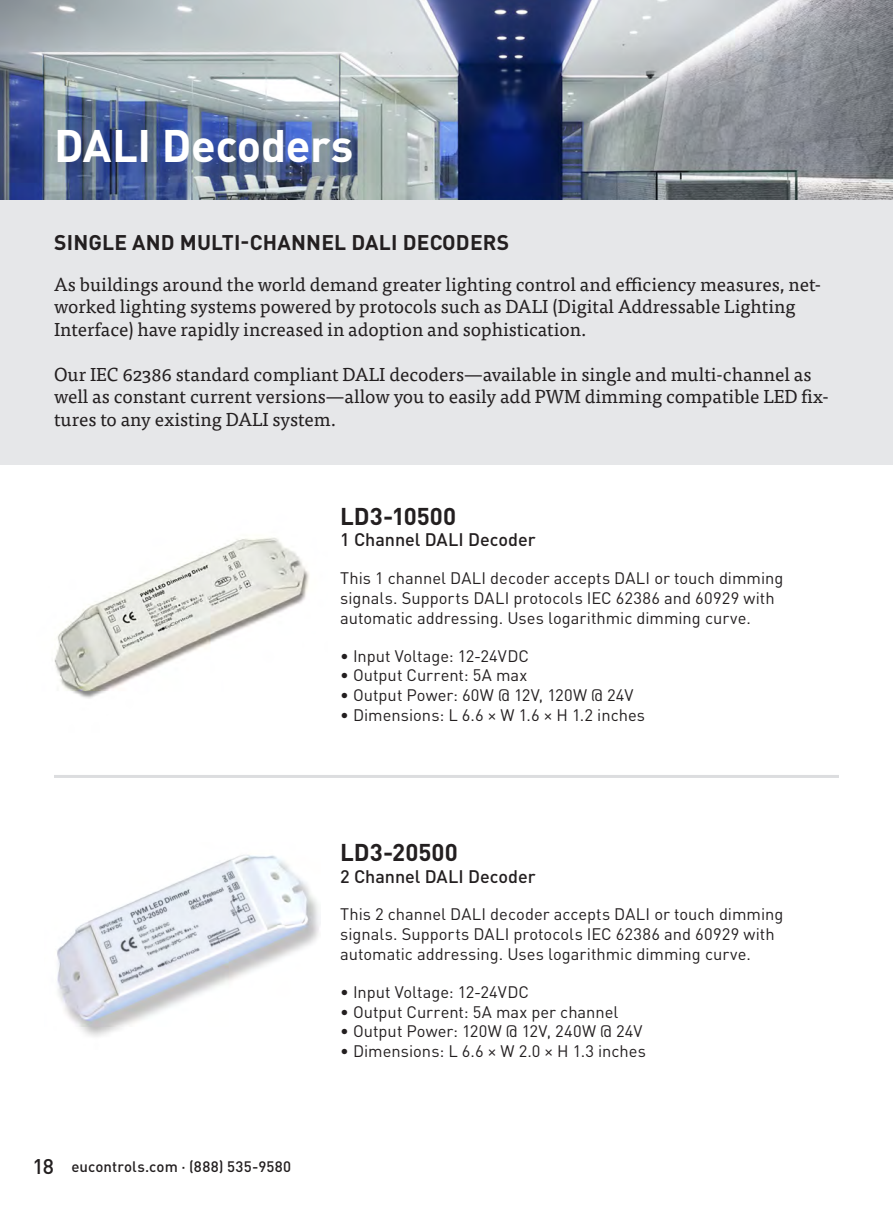
<style>
.page{position:relative;width:893px;height:1212px;background:#fff}
.page>*{position:absolute;margin:0;border:0;box-sizing:border-box;transform-origin:0 0}
.Section_Title{font:700 45px "DIN Pro";letter-spacing:-.005em;color:#fff}
.Part_Number{font:700 24px "DIN Pro";letter-spacing:.005em;color:#231f20}
.Section_Subtitle{font:700 21px "DIN Pro";letter-spacing:.01em;color:#231f20}
.Section_Description{font:18.75px/22.5px "Tisa Pro";color:#231f20}
.Part_Short_Descripti{font:500 18px "DIN Pro";letter-spacing:-.005em;color:#231f20}
.Part_Long_Descriptio{font:16.5px/19.8px "DIN Pro";color:#231f20}
.Part_Facts{font:16.5px "DIN Pro";color:#231f20}
.t1{font:500 15px "DIN Pro";letter-spacing:.005em;color:#231f20}
.s1{font-size:21px}
</style>
<div class="page">
<img style="left:0;top:0;width:893px;height:200px">
<div style="left:0;top:200px;width:893px;height:265px;background:#e6e7e9"></div>
<img style="left:54px;top:537px;width:255px;height:162px">
<img style="left:57px;top:855px;width:263px;height:182px">
<hr style="left:54px;top:775px;width:785px;height:3px;background:#dcdddf">
<p class="Section_Title" style="left:54px;top:115px;width:301px">DALI Decoders</p>
<p class="Section_Subtitle" style="left:54px;top:229px;width:457px">SINGLE AND MULTI-CHANNEL DALI DECODERS</p>
<p class="Section_Description" style="left:54px;top:272px;width:769px">As buildings around the world demand greater lighting control and efficiency measures, net&shy;worked lighting systems powered by protocols such as DALI (Digital Addressable Lighting<br>Interface) have rapidly increased in adoption and sophistication.</p>
<p class="Section_Description" style="left:54px;top:362px;width:776px">Our IEC 62386 standard compliant DALI decoders—available in single and multi-channel as well as constant current versions—allow you to easily add PWM dimming compatible LED fix&shy;tures to any existing DALI system.</p>
<p class="Part_Number" style="left:340px;top:500px;width:118px">LD3-10500</p>
<p class="Part_Short_Descripti" style="left:340px;top:527px;width:197px">1 Channel DALI Decoder</p>
<p class="Part_Long_Descriptio" style="left:340px;top:568px;width:445px">This 1 channel DALI decoder accepts DALI or touch dimming signals. Supports DALI protocols IEC 62386 and 60929 with automatic addressing. Uses logarithmic dimming curve.</p>
<p class="Part_Facts" style="left:340px;top:644px;width:190px">• Input Voltage: 12-24VDC</p>
<p class="Part_Facts" style="left:340px;top:664px;width:189px">• Output Current: 5A max</p>
<p class="Part_Facts" style="left:340px;top:684px;width:295px">• Output Power: 60W @ 12V, 120W @ 24V</p>
<p class="Part_Facts" style="left:340px;top:704px;width:306px">• Dimensions: L 6.6 × W 1.6 × H 1.2 inches</p>
<p class="t1" style="left:32px;top:1156px;width:260px"><span class="s1">18</span> eucontrols.com · (888) 535-9580</p>
<p class="Part_Number" style="left:340px;top:836px;width:119px">LD3-20500</p>
<p class="Part_Short_Descripti" style="left:340px;top:864px;width:197px">2 Channel DALI Decoder</p>
<p class="Part_Long_Descriptio" style="left:340px;top:904px;width:445px">This 2 channel DALI decoder accepts DALI or touch dimming signals. Supports DALI protocols IEC 62386 and 60929 with automatic addressing. Uses logarithmic dimming curve.</p>
<p class="Part_Facts" style="left:340px;top:981px;width:190px">• Input Voltage: 12-24VDC</p>
<p class="Part_Facts" style="left:340px;top:1000px;width:280px">• Output Current: 5A max per channel</p>
<p class="Part_Facts" style="left:340px;top:1020px;width:304px">• Output Power: 120W @ 12V, 240W @ 24V</p>
<p class="Part_Facts" style="left:340px;top:1040px;width:307px">• Dimensions: L 6.6 × W 2.0 × H 1.3 inches</p>
</div>
